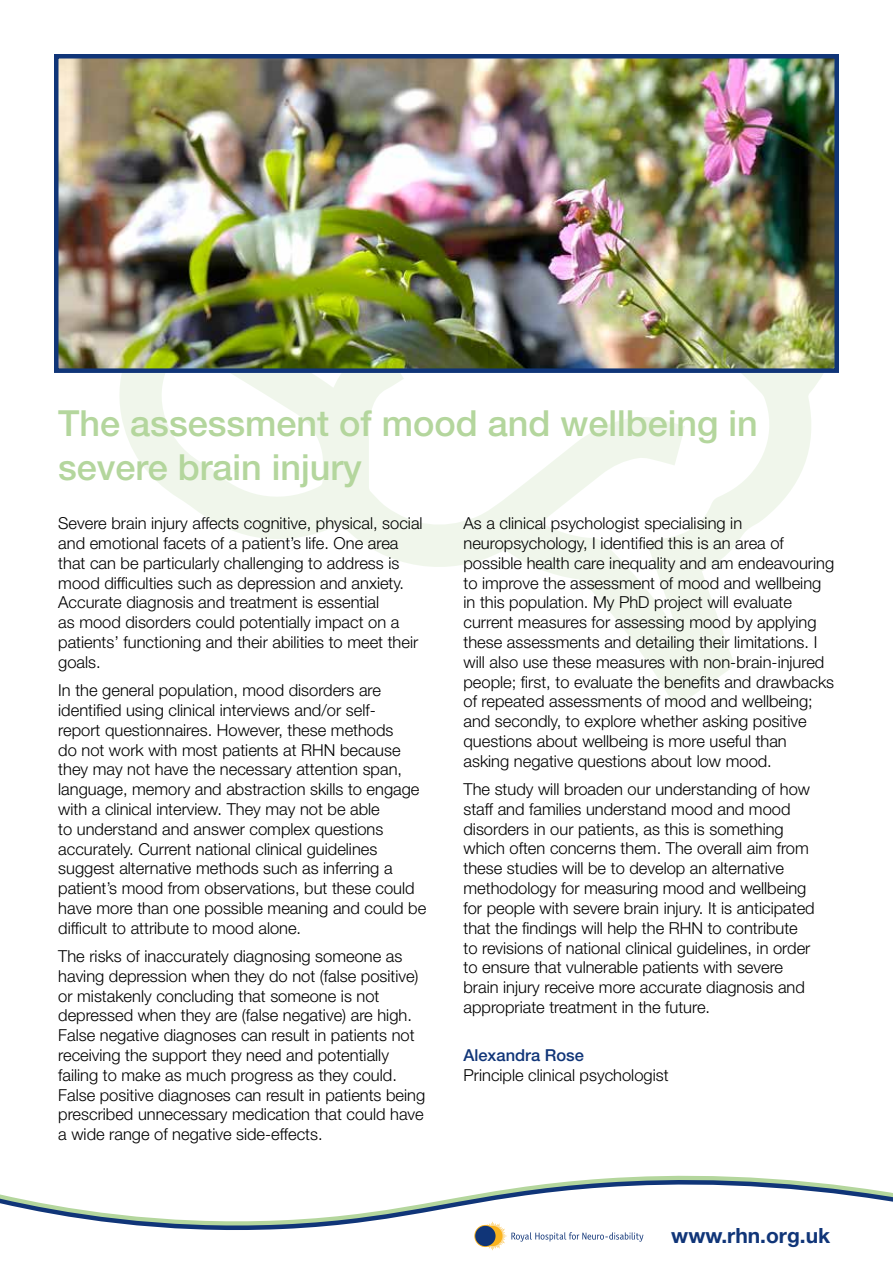
<style>
.page{position:relative;width:893px;height:1263px;background:#fff}
.page>*{position:absolute;margin:0;border:0;box-sizing:border-box;transform-origin:0 0}
.t1{font:500 36px/43.2px "Helvetica Neue LT Std";color:#b4d69d}
.t2{font:700 21px "Helvetica Neue LT Std";color:#103578}
.t3{font:300 16.5px/19.8px "Helvetica Neue LT Std";color:#000}
.t4{font:500 16.5px "Helvetica Neue LT Std";color:#103578}
</style>
<div class="page">
<svg style="left:119px;top:373px;width:704px;height:334px"></svg>
<img style="left:59px;top:59px;width:775px;height:309px">
<div style="left:54px;top:54px;width:785px;height:319px;border:4px solid #103578"></div>
<svg style="left:565px;top:1177px;width:242px;height:5px"></svg>
<svg style="left:0;top:1182px;width:893px;height:69px"></svg>
<svg style="left:487px;top:1222px;width:156px;height:28px"></svg>
<div style="left:475px;top:1225px;width:21px;height:22px;border:1px solid #fab31e;border-radius:50%"></div>
<div style="left:482px;top:1226px;width:20px;height:20px;background:#fab31e;border-radius:50%"></div>
<div style="left:475px;top:1226px;width:21px;height:20px;background:#103578;border-radius:50%"></div>
<h1 class="t1" style="left:58px;top:402px;width:701px">The assessment of mood and wellbeing in severe brain injury</h1>
<p class="t3" style="left:58px;top:513px;width:366px">Severe brain injury affects cognitive, physical, social and emotional facets of a patient’s life. One area that can be particularly challenging to address is mood difficulties such as depression and anxiety.<br>Accurate diagnosis and treatment is essential<br>as mood disorders could potentially impact on a patients’ functioning and their abilities to meet their goals.</p>
<p class="t3" style="left:58px;top:680px;width:369px">In the general population, mood disorders are identified using clinical interviews and/or self-<br>report questionnaires. However, these methods<br>do not work with most patients at RHN because they may not have the necessary attention span, language, memory and abstraction skills to engage with a clinical interview. They may not be able<br>to understand and answer complex questions accurately. Current national clinical guidelines suggest alternative methods such as inferring a patient’s mood from observations, but these could have more than one possible meaning and could be difficult to attribute to mood alone.</p>
<p class="t3" style="left:58px;top:946px;width:369px">The risks of inaccurately diagnosing someone as having depression when they do not (false positive) or mistakenly concluding that someone is not depressed when they are (false negative) are high.<br>False negative diagnoses can result in patients not receiving the support they need and potentially failing to make as much progress as they could.<br>False positive diagnoses can result in patients being prescribed unnecessary medication that could have a wide range of negative side-effects.</p>
<p class="t3" style="left:463px;top:513px;width:372px">As a clinical psychologist specialising in neuropsychology, I identified this is an area of possible health care inequality and am endeavouring to improve the assessment of mood and wellbeing in this population. My PhD project will evaluate current measures for assessing mood by applying these assessments and detailing their limitations. I will also use these measures with non-brain-injured people; first, to evaluate the benefits and drawbacks of repeated assessments of mood and wellbeing; and secondly, to explore whether asking positive questions about wellbeing is more useful than asking negative questions about low mood.</p>
<p class="t3" style="left:463px;top:779px;width:353px">The study will broaden our understanding of how staff and families understand mood and mood disorders in our patients, as this is something which often concerns them. The overall aim from these studies will be to develop an alternative methodology for measuring mood and wellbeing for people with severe brain injury. It is anticipated that the findings will help the RHN to contribute to revisions of national clinical guidelines, in order to ensure that vulnerable patients with severe brain injury receive more accurate diagnosis and appropriate treatment in the future.</p>
<p class="t4" style="left:463px;top:1045px;width:122px">Alexandra Rose</p>
<p class="t3" style="left:463px;top:1065px;width:207px">Principle clinical psychologist</p>
<p class="t2" style="left:671px;top:1223px;width:161px">www.rhn.org.uk</p>
</div>
